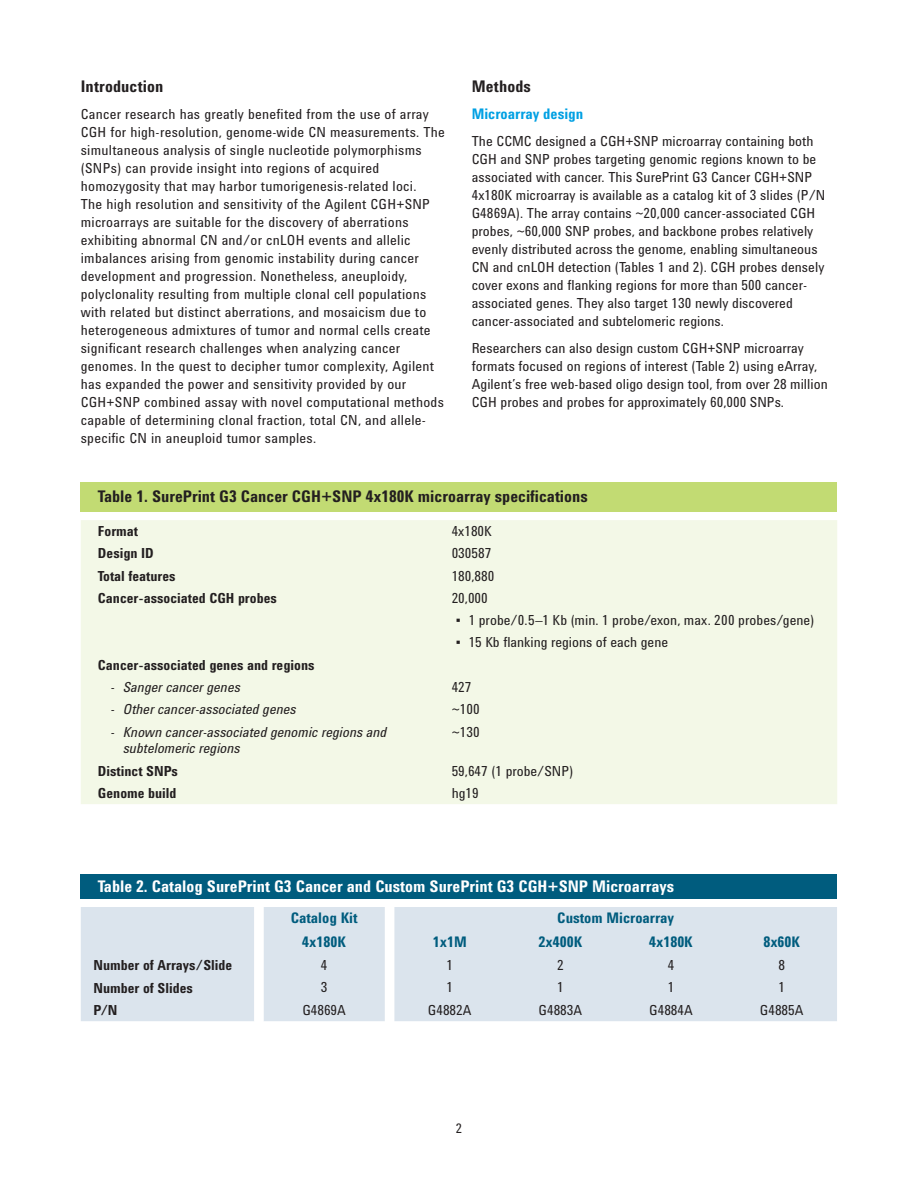
<style>
.page{position:relative;width:918px;height:1188px;background:#fff}
.page>*{position:absolute;margin:0;border:0;box-sizing:border-box;transform-origin:0 0}
.t1{font:700 16.5px "Agilent Condensed CFF";color:#231f20}
.t2{font:700 16.5px "Agilent Condensed CFF";color:#fff}
.t3{font:700 15px "Agilent Condensed CFF";color:#005c7e}
.t4{font:700 15px "Agilent Condensed CFF";color:#00a0e3}
.t5{font:14.25px/18px "Agilent Condensed CFF";letter-spacing:.02em;color:#231f20}
.t6{font:700 14.25px "Agilent Condensed CFF";color:#231f20}
.t7{font:italic 14.25px/16.5px "Agilent Condensed CFF";color:#231f20}
.t8{font:14.25px "Agilent Condensed CFF";color:#231f20}
.t9{font:13.5px "Agilent Condensed CFF";color:#231f20}
</style>
<div class="page">
<div style="left:81px;top:482px;width:756px;height:30px;background:#c2db73"></div>
<div style="left:81px;top:520px;width:756px;height:284px;background:#f3f8e7"></div>
<div style="left:81px;top:874px;width:756px;height:24px;background:#005c7e"></div>
<div style="left:81px;top:907px;width:756px;height:114px;background:#dbe4ed"></div>
<svg style="left:254px;top:907px;width:10px;height:114px"></svg>
<p class="t1" style="left:81px;top:81px;width:84px">Introduction</p>
<p class="t5" style="left:81px;top:107px;width:366px">Cancer research has greatly benefited from the use of array CGH for high-resolution, genome-wide CN measurements. The simultaneous analysis of single nucleotide polymorphisms (SNPs) can provide insight into regions of acquired homozygosity that may harbor tumorigenesis-related loci.<br>The high resolution and sensitivity of the Agilent CGH+SNP microarrays are suitable for the discovery of aberrations exhibiting abnormal CN and/or cnLOH events and allelic imbalances arising from genomic instability during cancer development and progression. Nonetheless, aneuploidy, polyclonality resulting from multiple clonal cell populations with related but distinct aberrations, and mosaicism due to heterogeneous admixtures of tumor and normal cells create significant research challenges when analyzing cancer genomes. In the quest to decipher tumor complexity, Agilent has expanded the power and sensitivity provided by our CGH+SNP combined assay with novel computational methods capable of determining clonal fraction, total CN, and allele&shy;specific CN in aneuploid tumor samples.</p>
<p class="t1" style="left:472px;top:81px;width:61px">Methods</p>
<p class="t4" style="left:472px;top:109px;width:113px">Microarray design</p>
<p class="t5" style="left:472px;top:134px;width:355px">The CCMC designed a CGH+SNP microarray containing both CGH and SNP probes targeting genomic regions known to be associated with cancer. This SurePrint G3 Cancer CGH+SNP 4x180K microarray is available as a catalog kit of 3 slides (P/N G4869A). The array contains ~20,000 cancer-associated CGH probes, ~60,000 SNP probes, and backbone probes relatively evenly distributed across the genome, enabling simultaneous CN and cnLOH detection (Tables 1 and 2). CGH probes densely cover exons and flanking regions for more than 500 cancer&shy;associated genes. They also target 130 newly discovered cancer-associated and subtelomeric regions.</p>
<p class="t5" style="left:472px;top:341px;width:358px">Researchers can also design custom CGH+SNP microarray formats focused on regions of interest (Table 2) using eArray, Agilent’s free web-based oligo design tool, from over 28 million CGH probes and probes for approximately 60,000 SNPs.</p>
<p class="t1" style="left:98px;top:491px;width:491px">Table 1. SurePrint G3 Cancer CGH+SNP 4x180K microarray specifications</p>
<p class="t6" style="left:98px;top:526px;width:42px">Format</p>
<p class="t5" style="left:452px;top:524px;width:42px">4x180K</p>
<p class="t6" style="left:98px;top:548px;width:57px">Design ID</p>
<p class="t5" style="left:452px;top:546px;width:41px">030587</p>
<p class="t6" style="left:98px;top:571px;width:79px">Total features</p>
<p class="t5" style="left:452px;top:568px;width:44px">180,880</p>
<p class="t6" style="left:98px;top:593px;width:180px">Cancer-associated CGH probes</p>
<p class="t5" style="left:452px;top:591px;width:38px">20,000</p>
<p class="t5" style="left:456px;top:613px;width:360px">▪ 1 probe/0.5–1 Kb (min. 1 probe/exon, max. 200 probes/gene)</p>
<p class="t8" style="left:456px;top:637px;width:214px">▪ 15 Kb flanking regions of each gene</p>
<p class="t6" style="left:98px;top:660px;width:218px">Cancer-associated genes and regions</p>
<p class="t7" style="left:111px;top:680px;width:131px">- Sanger cancer genes</p>
<p class="t5" style="left:452px;top:680px;width:21px">427</p>
<p class="t7" style="left:111px;top:703px;width:187px">- Other cancer-associated genes</p>
<p class="t5" style="left:452px;top:702px;width:29px">~100</p>
<p class="t7" style="left:123px;top:725px;width:265px;text-indent:-13px">- Known cancer-associated genomic regions and subtelomeric regions</p>
<p class="t5" style="left:452px;top:725px;width:29px">~130</p>
<p class="t6" style="left:98px;top:765px;width:81px">Distinct SNPs</p>
<p class="t8" style="left:452px;top:765px;width:123px">59,647 (1 probe/SNP)</p>
<p class="t6" style="left:98px;top:788px;width:80px">Genome build</p>
<p class="t5" style="left:452px;top:786px;width:29px">hg19</p>
<p class="t2" style="left:98px;top:880px;width:578px">Table 2. Catalog SurePrint G3 Cancer and Custom SurePrint G3 CGH+SNP Microarrays</p>
<p class="t3" style="left:291px;top:913px;width:68px">Catalog Kit</p>
<p class="t3" style="left:557px;top:913px;width:118px">Custom Microarray</p>
<p class="t3" style="left:302px;top:936px;width:45px">4x180K</p>
<p class="t3" style="left:433px;top:936px;width:35px">1x1M</p>
<p class="t3" style="left:539px;top:936px;width:45px">2x400K</p>
<p class="t3" style="left:649px;top:936px;width:45px">4x180K</p>
<p class="t3" style="left:763px;top:936px;width:38px">8x60K</p>
<p class="t6" style="left:94px;top:960px;width:140px">Number of Arrays/Slide</p>
<p class="t5" style="left:321px;top:958px;width:8px">4</p>
<p class="t5" style="left:446px;top:958px;width:8px">1</p>
<p class="t5" style="left:557px;top:958px;width:8px">2</p>
<p class="t5" style="left:668px;top:958px;width:8px">4</p>
<p class="t5" style="left:778px;top:958px;width:8px">8</p>
<p class="t6" style="left:94px;top:982px;width:101px">Number of Slides</p>
<p class="t5" style="left:321px;top:980px;width:8px">3</p>
<p class="t5" style="left:446px;top:980px;width:8px">1</p>
<p class="t5" style="left:557px;top:980px;width:8px">1</p>
<p class="t5" style="left:668px;top:980px;width:8px">1</p>
<p class="t5" style="left:778px;top:980px;width:8px">1</p>
<p class="t6" style="left:94px;top:1005px;width:25px">P/N</p>
<p class="t5" style="left:302px;top:1002px;width:45px">G4869A</p>
<p class="t5" style="left:428px;top:1002px;width:45px">G4882A</p>
<p class="t5" style="left:539px;top:1002px;width:45px">G4883A</p>
<p class="t5" style="left:649px;top:1002px;width:45px">G4884A</p>
<p class="t5" style="left:760px;top:1002px;width:45px">G4885A</p>
<p class="t9" style="left:456px;top:1123px;width:8px">2</p>
</div>
